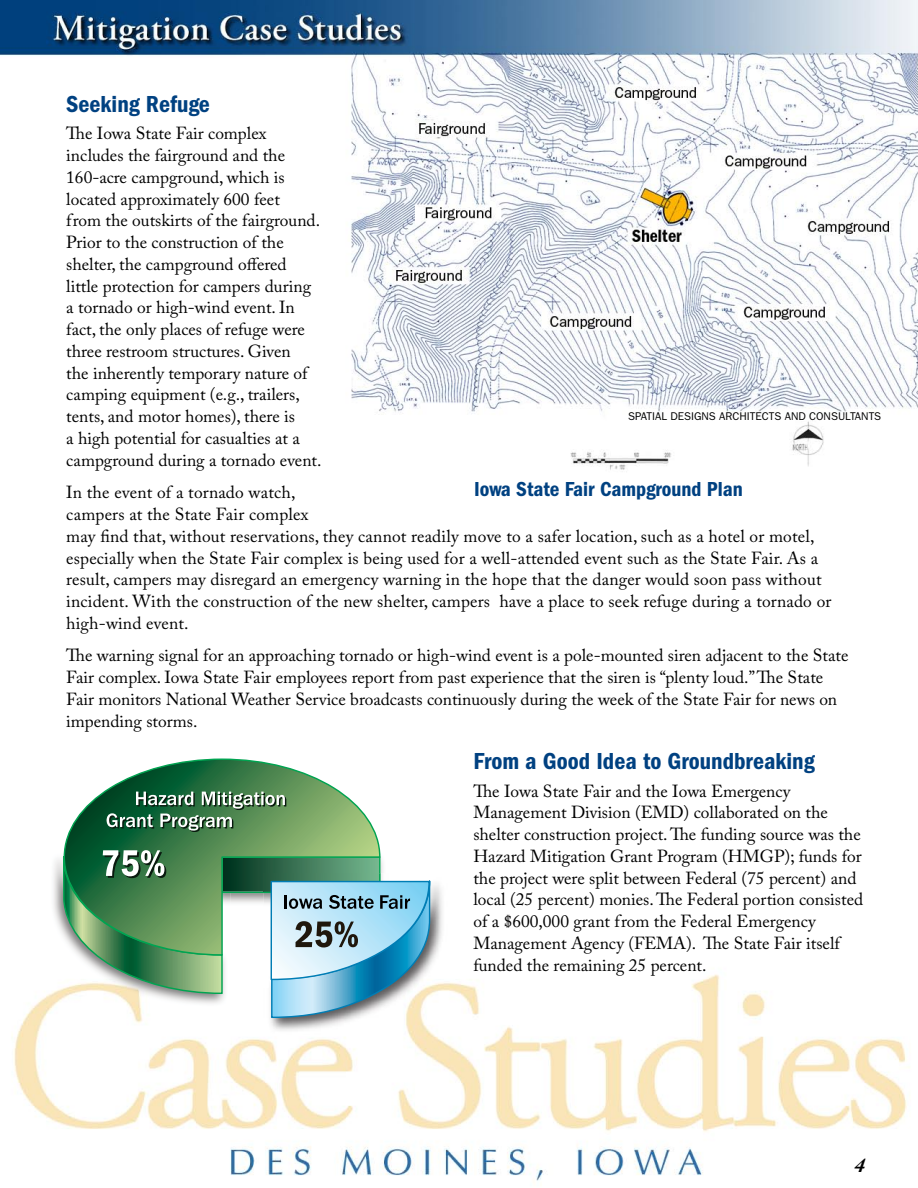
<style>
.page{position:relative;width:918px;height:1188px;background:#fff}
.page>*{position:absolute;margin:0;border:0;box-sizing:border-box;transform-origin:0 0}
.subhead_franklin16{font:24px "ITC Franklin Gothic Std Dm Cd";color:#004181}
.subhead_franklin14{font:21px "ITC Franklin Gothic Std Dm Cd";color:#004181}
.Caslon11_3_14{font:17.4px/21.8px "Adobe Caslon Pro";color:#000}
.credits{font:11.25px "ITC Franklin Gothic Std";color:#000}
</style>
<div class="page">
<img style="left:0;top:0;width:918px;height:1181px">
<img style="left:47px;top:848px;width:17px;height:162px">
<img style="left:264px;top:873px;width:184px;height:163px">
<svg style="left:64px;top:759px;width:317px;height:91px"></svg>
<svg style="left:107px;top:792px;width:179px;height:40px;background:#568562"></svg>
<svg style="left:63px;top:850px;width:367px;height:168px"></svg>
<svg style="left:855px;top:1158px;width:11px;height:14px"></svg>
<p class="subhead_franklin16" style="left:66px;top:91px;width:145px">Seeking Refuge</p>
<p class="Caslon11_3_14" style="left:66px;top:123px;width:257px">The Iowa State Fair complex includes the fairground and the 160-acre campground, which is located approximately 600 feet<br>from the outskirts of the fairground.<br>Prior to the construction of the shelter, the campground offered little protection for campers during a tornado or high-wind event. In fact, the only places of refuge were three restroom structures. Given<br>the inherently temporary nature of camping equipment (e.g., trailers, tents, and motor homes), there is<br>a high potential for casualties at a campground during a tornado event.</p>
<p class="Caslon11_3_14" style="left:66px;top:481px;width:767px">In the event of a tornado watch,<br>campers at the State Fair complex<br>may find that, without reservations, they cannot readily move to a safer location, such as a hotel or motel, especially when the State Fair complex is being used for a well-attended event such as the State Fair. As a result, campers may disregard an emergency warning in the hope that the danger would soon pass without incident. With the construction of the new shelter, campers have a place to seek refuge during a tornado or high-wind event.</p>
<p class="Caslon11_3_14" style="left:66px;top:644px;width:784px">The warning signal for an approaching tornado or high-wind event is a pole-mounted siren adjacent to the State Fair complex. Iowa State Fair employees report from past experience that the siren is “plenty loud.” The State Fair monitors National Weather Service broadcasts continuously during the week of the State Fair for news on impending storms.</p>
<p class="subhead_franklin16" style="left:473px;top:748px;width:343px">From a Good Idea to Groundbreaking</p>
<p class="Caslon11_3_14" style="left:473px;top:780px;width:391px">The Iowa State Fair and the Iowa Emergency Management Division (EMD) collaborated on the shelter construction project. The funding source was the Hazard Mitigation Grant Program (HMGP); funds for the project were split between Federal (75 percent) and local (25 percent) monies. The Federal portion consisted of a $600,000 grant from the Federal Emergency Management Agency (FEMA). The State Fair itself funded the remaining 25 percent.</p>
<p class="credits" style="left:628px;top:410px;width:14px">SPATIA</p>
<p class="credits" style="left:661px;top:410px;width:108px">L DESIGNS ARCHITECTS</p>
<p class="credits" style="left:785px;top:410px;width:8px">AND</p>
<p class="credits" style="left:809px;top:410px;width:8px">CONS</p>
<p class="credits" style="left:838px;top:410px;width:20px">ULTANTS</p>
<p class="subhead_franklin14" style="left:474px;top:477px;width:270px">Iowa State Fair Campground Plan</p>
</div>
